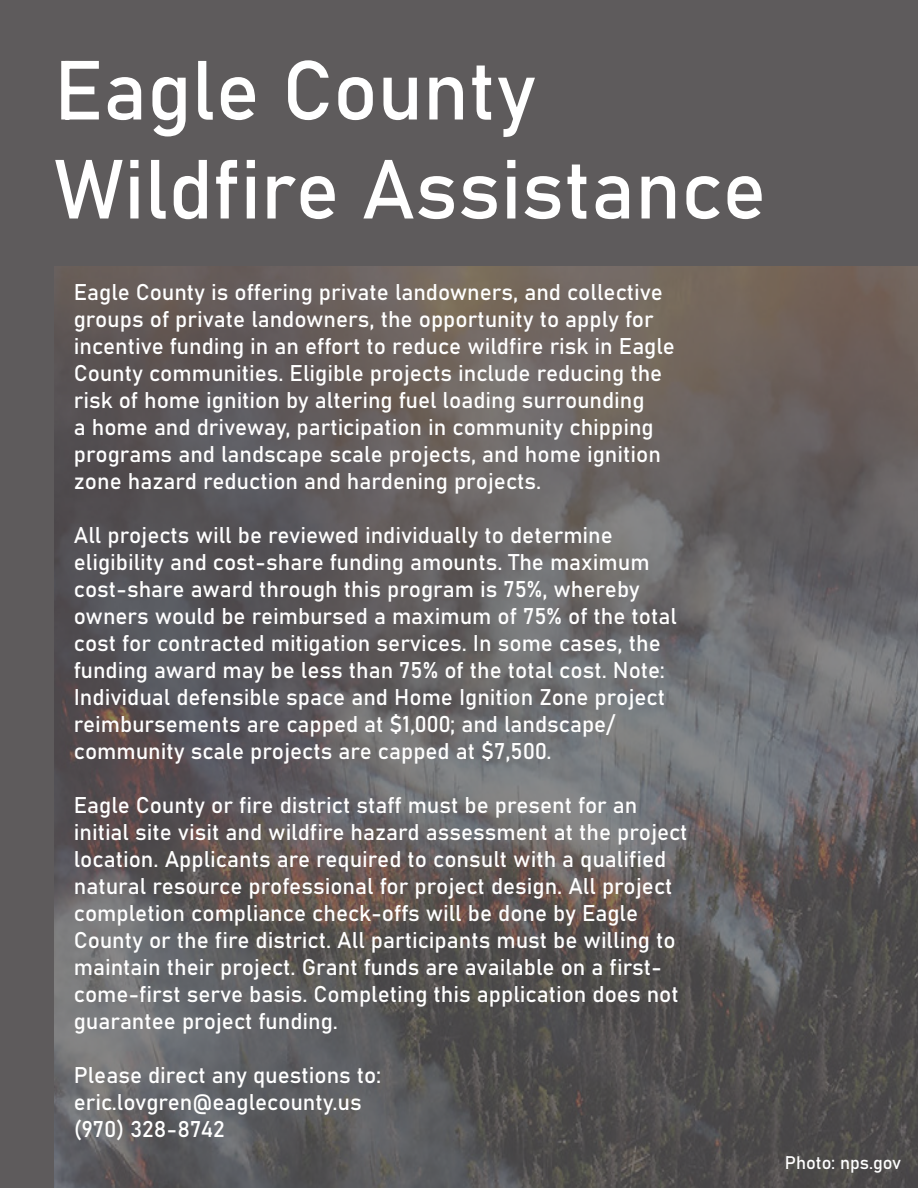
<style>
.page{position:relative;width:918px;height:1188px;background:#5e5b5c}
.page>*{position:absolute;margin:0;border:0;box-sizing:border-box;transform-origin:0 0}
.t1{font:82.5px "Bahnschrift";color:#fff}
.t2{font:22.5px/27px "Bahnschrift";color:#fff}
.t3{font:18px "Bahnschrift";color:#fff}
</style>
<div class="page">
<img style="left:54px;top:266px;width:864px;height:922px">
<p class="t1" style="left:54px;top:28px;width:483px">Eagle County</p>
<p class="t1" style="left:54px;top:127px;width:714px">Wildfire Assistance</p>
<p class="t2" style="left:74px;top:277px;width:603px">Eagle County is offering private landowners, and collective groups of private landowners, the opportunity to apply for incentive funding in an effort to reduce wildfire risk in Eagle County communities. Eligible projects include reducing the risk of home ignition by altering fuel loading surrounding<br>a home and driveway, participation in community chipping programs and landscape scale projects, and home ignition zone hazard reduction and hardening projects.</p>
<p class="t2" style="left:74px;top:520px;width:605px">All projects will be reviewed individually to determine eligibility and cost-share funding amounts. The maximum cost-share award through this program is 75%, whereby owners would be reimbursed a maximum of 75% of the total cost for contracted mitigation services. In some cases, the funding award may be less than 75% of the total cost. Note:<br>Individual defensible space and Home Ignition Zone project reimbursements are capped at $1,000; and landscape/ community scale projects are capped at $7,500.</p>
<p class="t2" style="left:74px;top:790px;width:615px">Eagle County or fire district staff must be present for an initial site visit and wildfire hazard assessment at the project location. Applicants are required to consult with a qualified natural resource professional for project design. All project completion compliance check-offs will be done by Eagle County or the fire district. All participants must be willing to maintain their project. Grant funds are available on a first&shy;come-first serve basis. Completing this application does not guarantee project funding.</p>
<p class="t2" style="left:74px;top:1060px;width:309px">Please direct any questions to: eric.lovgren@eaglecounty.us (970) 328-8742</p>
<p class="t3" style="left:785px;top:1149px;width:118px">Photo: nps.gov</p>
</div>
